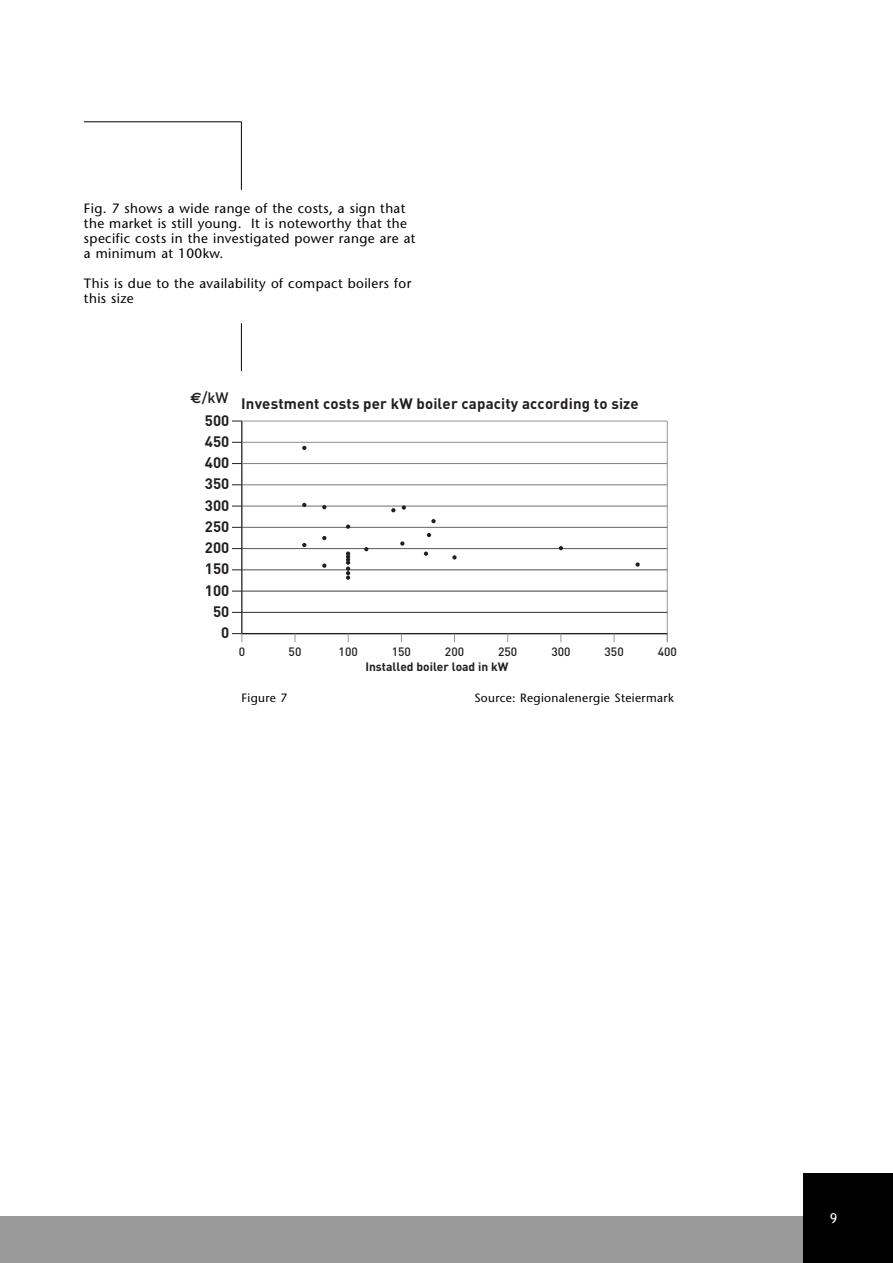
<style>
.page{position:relative;width:893px;height:1263px;background:#fff}
.page>*{position:absolute;margin:0;border:0;box-sizing:border-box;transform-origin:0 0}
.t1{font:700 15px "DIN";letter-spacing:.01em;color:#231f20}
.t2{font:500 15px "DIN";color:#231f20}
.t3{font:13.5px/15px "Stone Sans";letter-spacing:.03em;color:#000}
.t4{font:13.5px "Trebuchet MS";color:#fff}
.t5{font:12px "Stone Sans";letter-spacing:.03em;color:#000}
.t6{font:500 12px "DIN";color:#231f20}
.t7{font:700 12px "DIN";color:#231f20}
.s1{font-family:"Euro Sans";font-weight:700}
</style>
<div class="page">
<div style="left:0;top:1216px;width:892px;height:47px;background:#999"></div>
<div style="left:803px;top:1174px;width:89px;height:89px;background:#000"></div>
<hr style="left:241px;top:421px;width:1px;height:213px;background:#231f20">
<hr style="left:667px;top:421px;width:1px;height:221px;background:#949698">
<hr style="left:242px;top:421px;width:425px;height:1px;background:#949698">
<hr style="left:242px;top:442px;width:425px;height:1px;background:#8a8c8e">
<hr style="left:242px;top:463px;width:425px;height:1px;background:#808285">
<hr style="left:242px;top:485px;width:425px;height:1px;background:#77797b">
<hr style="left:242px;top:506px;width:425px;height:1px;background:#6d6f71">
<hr style="left:242px;top:527px;width:425px;height:1px;background:#636466">
<hr style="left:242px;top:548px;width:425px;height:1px;background:#58595b">
<hr style="left:242px;top:570px;width:425px;height:1px;background:#4d4d4f">
<hr style="left:242px;top:591px;width:425px;height:1px;background:#414142">
<hr style="left:242px;top:612px;width:425px;height:1px;background:#323031">
<hr style="left:242px;top:633px;width:425px;height:1px;background:#231f20">
<svg style="left:232px;top:633px;width:10px;height:9px"></svg>
<svg style="left:302px;top:543px;width:4px;height:4px"></svg>
<svg style="left:322px;top:536px;width:4px;height:4px"></svg>
<svg style="left:364px;top:547px;width:4px;height:4px"></svg>
<svg style="left:391px;top:508px;width:4px;height:4px"></svg>
<svg style="left:400px;top:541px;width:4px;height:5px"></svg>
<svg style="left:427px;top:533px;width:4px;height:4px"></svg>
<svg style="left:431px;top:519px;width:4px;height:4px"></svg>
<svg style="left:452px;top:555px;width:4px;height:5px"></svg>
<svg style="left:559px;top:546px;width:4px;height:4px"></svg>
<svg style="left:635px;top:562px;width:4px;height:5px"></svg>
<svg style="left:424px;top:552px;width:4px;height:4px"></svg>
<svg style="left:402px;top:505px;width:4px;height:5px"></svg>
<svg style="left:346px;top:552px;width:4px;height:28px"></svg>
<svg style="left:346px;top:525px;width:4px;height:4px"></svg>
<svg style="left:322px;top:564px;width:4px;height:4px"></svg>
<svg style="left:322px;top:505px;width:4px;height:4px"></svg>
<svg style="left:302px;top:503px;width:4px;height:4px"></svg>
<svg style="left:302px;top:446px;width:4px;height:4px"></svg>
<hr style="left:241px;top:122px;width:1px;height:68px;background:#000">
<hr style="left:84px;top:121px;width:157px;height:1px;background:#000">
<hr style="left:241px;top:323px;width:1px;height:48px;background:#000">
<p class="t3" style="left:84px;top:202px;width:333px">Fig. 7 shows a wide range of the costs, a sign that the market is still young. It is noteworthy that the specific costs in the investigated power range are at a minimum at 100kw.</p>
<p class="t3" style="left:84px;top:277px;width:329px">This is due to the availability of compact boilers for this size</p>
<p class="t2" style="left:190px;top:392px;width:40px"><span class="s1">€</span>/kW</p>
<p class="t1" style="left:205px;top:415px;width:26px">500</p>
<p class="t1" style="left:205px;top:436px;width:26px">450</p>
<p class="t1" style="left:205px;top:457px;width:26px">400</p>
<p class="t1" style="left:205px;top:479px;width:26px">350</p>
<p class="t1" style="left:205px;top:500px;width:26px">300</p>
<p class="t1" style="left:205px;top:521px;width:26px">250</p>
<p class="t1" style="left:205px;top:542px;width:26px">200</p>
<p class="t1" style="left:205px;top:564px;width:26px">150</p>
<p class="t1" style="left:205px;top:585px;width:26px">100</p>
<p class="t1" style="left:213px;top:606px;width:18px">50</p>
<p class="t1" style="left:221px;top:627px;width:10px">0</p>
<p class="t1" style="left:241px;top:399px;width:399px">Investment costs per kW boiler capacity according to size</p>
<p class="t6" style="left:239px;top:647px;width:8px">0</p>
<p class="t6" style="left:288px;top:647px;width:14px">50</p>
<p class="t6" style="left:338px;top:647px;width:21px">100</p>
<p class="t6" style="left:392px;top:647px;width:21px">150</p>
<p class="t6" style="left:445px;top:647px;width:21px">200</p>
<p class="t6" style="left:498px;top:647px;width:21px">250</p>
<p class="t6" style="left:551px;top:647px;width:21px">300</p>
<p class="t6" style="left:604px;top:647px;width:21px">350</p>
<p class="t6" style="left:657px;top:647px;width:21px">400</p>
<p class="t7" style="left:365px;top:662px;width:144px">Installed boiler load in kW</p>
<p class="t5" style="left:241px;top:693px;width:47px">Figure 7</p>
<p class="t5" style="left:474px;top:693px;width:201px">Source: Regionalenergie Steiermark</p>
<p class="t4" style="left:830px;top:1211px;width:9px">9</p>
</div>
